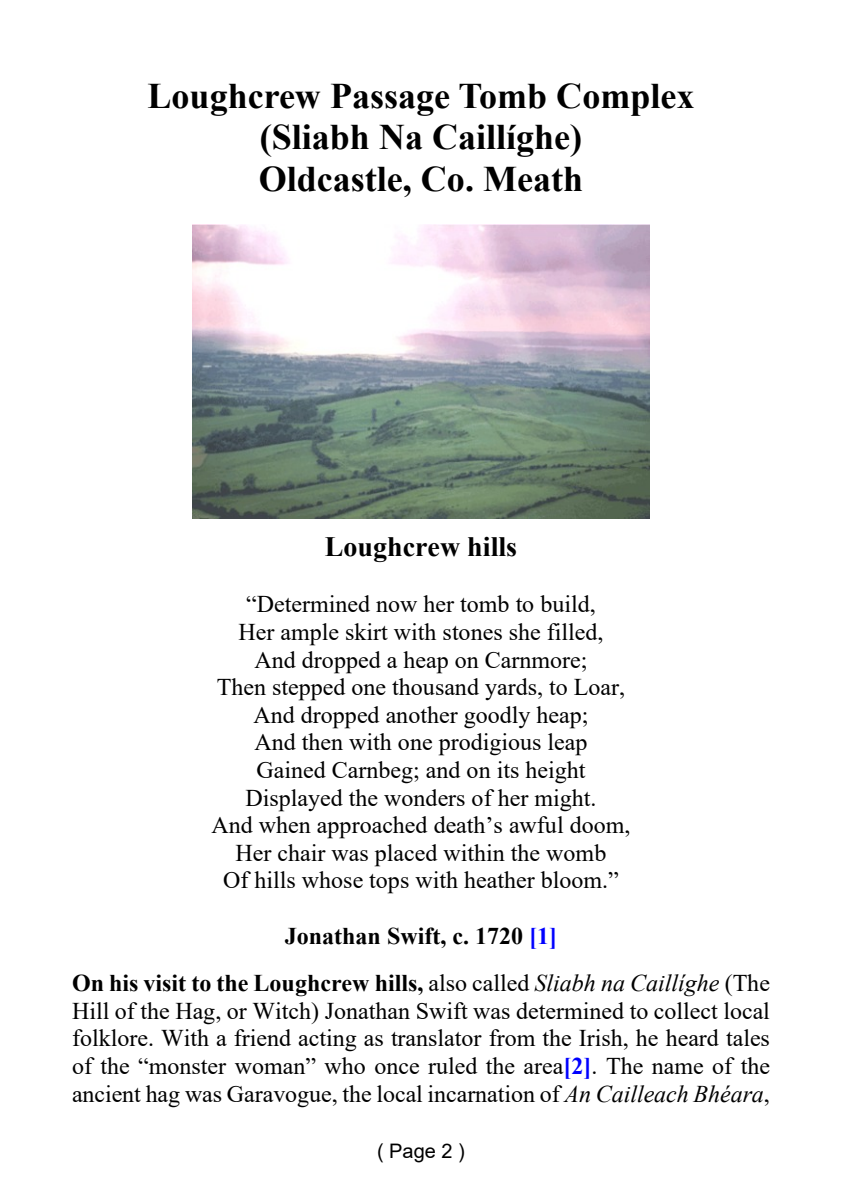
<style>
.page{position:relative;width:842px;height:1191px;background:#fff}
.page>*{position:absolute;margin:0;border:0;box-sizing:border-box;transform-origin:0 0}
.t1{font:700 36px/41.4px "Times New Roman";color:#000;text-align:center}
.t2{font:700 28px "Times New Roman";color:#000}
.t3{font:24px/27.6px "Times New Roman";color:#000;text-align:center}
.t4{font:700 24px/47.6px "Times New Roman";color:#000;text-align:center}
.t5{font:20px "Arial";color:#000}
.s1{color:#00f}
.s2{font-weight:400}
.s3{font-weight:400;font-style:italic}
.s4{font-weight:700;color:#00f}
.s5{font-style:italic}
</style>
<div class="page">
<img style="left:193px;top:225px;width:456px;height:293px">
<h1 class="t1" style="left:148px;top:79px;width:548px">Loughcrew Passage Tomb Complex (Sliabh Na Caillíghe)<br>Oldcastle, Co. Meath</h1>
<p class="t2" style="left:325px;top:537px;width:194px">Loughcrew hills</p>
<p class="t3" style="left:211px;top:593px;width:420px">“Determined now her tomb to build,<br>Her ample skirt with stones she filled,<br>And dropped a heap on Carnmore;<br>Then stepped one thousand yards, to Loar, And dropped another goodly heap;<br>And then with one prodigious leap<br>Gained Carnbeg; and on its height Displayed the wonders of her might.<br>And when approached death’s awful doom, Her chair was placed within the womb<br>Of hills whose tops with heather bloom.”</p>
<p class="t4" style="left:72px;top:914px;width:699px">Jonathan Swift, c. 1720 <span class="s1">[1]<br></span>On his visit to the Loughcrew hills, <span class="s2">also called</span> <span class="s3">Sliabh na Caillíghe</span> <span class="s2">(The</span></p>
<p class="t3" style="left:72px;top:999px;width:699px;text-align:justify">Hill of the Hag, or Witch) Jonathan Swift was determined to collect local folklore. With a friend acting as translator from the Irish, he heard tales of the “monster woman” who once ruled the area<span class="s4">[2]</span>. The name of the ancient hag was Garavogue, the local incarnation of <span class="s5">An Cailleach Bhéara</span>,</p>
<p class="t5" style="left:377px;top:1143px;width:89px">( Page 2 )</p>
</div>
